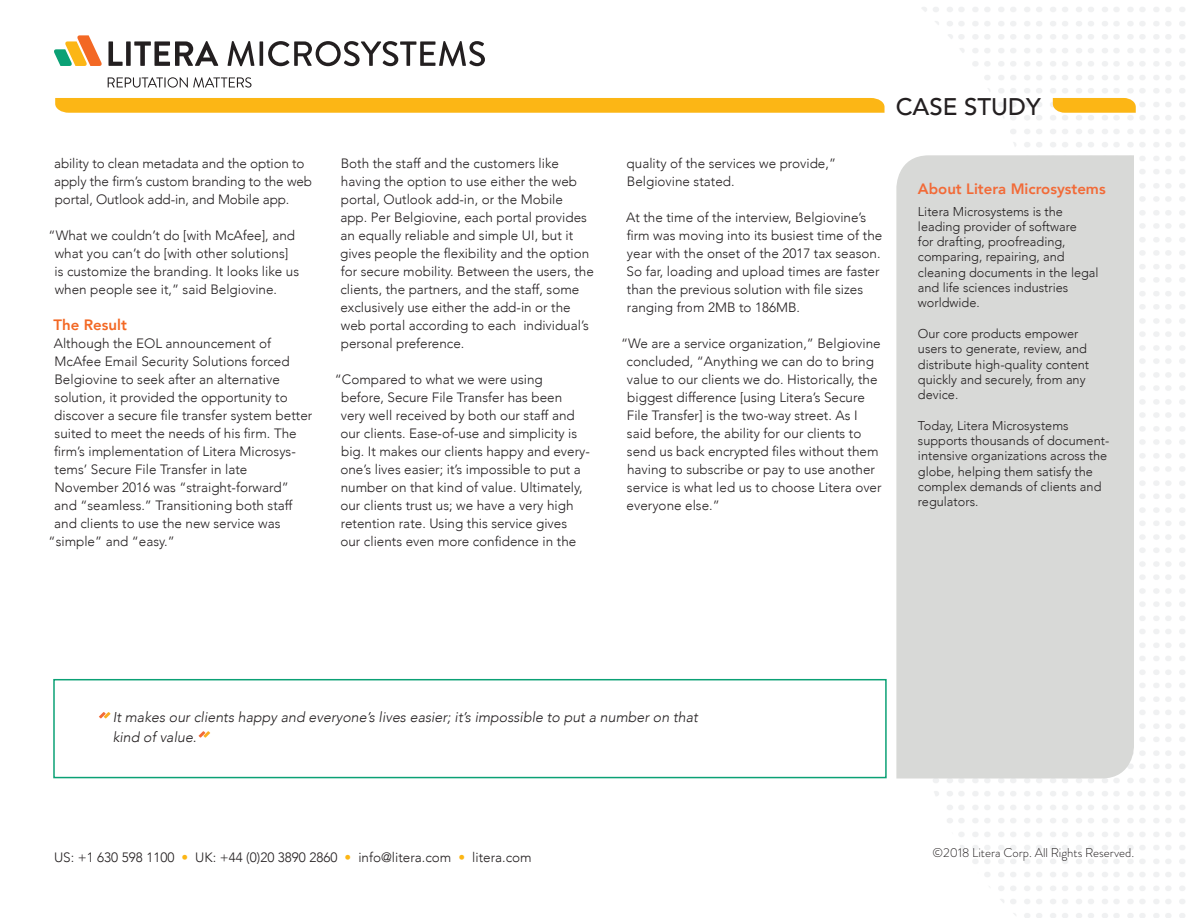
<style>
.page{position:relative;width:1188px;height:918px;background:#fff}
.page>*{position:absolute;margin:0;border:0;box-sizing:border-box;transform-origin:0 0}
.t1{font:500 24px "Avenir";color:#231f20}
.t2{font:800 15px "Avenir";color:#f26a37}
.t3{font:800 15px "Avenir";color:#f36824}
.t4{font:italic 300 14.25px/19.5px "Avenir";color:#231f20}
.t5{font:300 13.5px/18px "Avenir";color:#231f20}
.t6{font:300 12.75px/15.3px "Avenir";color:#231f20}
.t7{font:300 12.75px "Brandon Grotesque";color:#231f20}
.s1{color:#fcb615}
</style>
<div class="page">
<div style="left:896px;top:155px;width:238px;height:623px;background:#d8d9d7"></div>
<svg style="left:55px;top:98px;width:830px;height:15px;background:#fcb71a"></svg>
<svg style="left:1053px;top:98px;width:83px;height:15px"></svg>
<div style="left:53px;top:679px;width:834px;height:99px;border:2px solid #0ba175"></div>
<svg style="left:199px;top:731px;width:11px;height:7px"></svg>
<svg style="left:99px;top:712px;width:12px;height:6px"></svg>
<svg style="left:109px;top:41px;width:14px;height:25px"></svg>
<div style="left:126px;top:41px;width:5px;height:25px;background:#231f20"></div>
<svg style="left:134px;top:41px;width:84px;height:25px"></svg>
<svg style="left:227px;top:41px;width:28px;height:25px"></svg>
<hr style="left:260px;top:41px;width:3px;height:25px;background:#231f20">
<svg style="left:268px;top:41px;width:217px;height:25px"></svg>
<svg style="left:54px;top:35px;width:48px;height:31px"></svg>
<svg style="left:108px;top:77px;width:144px;height:11px"></svg>
<p class="t5" style="left:54px;top:154px;width:259px">ability to clean metadata and the option to apply the firm’s custom branding to the web portal, Outlook add-in, and Mobile app.</p>
<p class="t5" style="left:55px;top:226px;width:246px;text-indent:-6px">“What we couldn’t do [with McAfee], and what you can’t do [with other solutions] is customize the branding. It looks like us when people see it,” said Belgiovine.</p>
<p class="t3" style="left:54px;top:313px;width:75px">The Result</p>
<p class="t5" style="left:54px;top:334px;width:260px">Although the EOL announcement of McAfee Email Security Solutions forced Belgiovine to seek after an alternative solution, it provided the opportunity to discover a secure file transfer system better suited to meet the needs of his firm. The firm’s implementation of Litera Microsys&shy;tems’ Secure File Transfer in late</p>
<p class="t5" style="left:54px;top:478px;width:236px">November 2016 was “straight-forward”</p>
<p class="t5" style="left:54px;top:496px;width:240px">and “seamless.” Transitioning both staff</p>
<p class="t5" style="left:54px;top:514px;width:228px">and clients to use the new service was</p>
<p class="t5" style="left:49px;top:532px;width:128px">“simple” and “easy.”</p>
<p class="t5" style="left:341px;top:154px;width:238px">Both the staff and the customers like having the option to use either the web portal, Outlook add-in, or the Mobile</p>
<p class="t5" style="left:340px;top:208px;width:255px">app. Per Belgiovine, each portal provides an equally reliable and simple UI, but it gives people the flexibility and the option for secure mobility. Between the users, the clients, the partners, and the staff, some exclusively use either the add-in or the web portal according to each individual’s personal preference.</p>
<p class="t5" style="left:340px;top:370px;width:251px;text-indent:-6px">“Compared to what we were using<br>before, Secure File Transfer has been<br>very well received by both our staff and our clients. Ease-of-use and simplicity is big. It makes our clients happy and every&shy;one’s lives easier; it’s impossible to put a number on that kind of value. Ultimately, our clients trust us; we have a very high retention rate. Using this service gives our clients even more confidence in the</p>
<h1 class="t1" style="left:896px;top:86px;width:146px">CASE STUDY</h1>
<p class="t5" style="left:627px;top:154px;width:211px">quality of the services we provide,”<br>Belgiovine stated.</p>
<p class="t5" style="left:626px;top:208px;width:258px">At the time of the interview, Belgiovine’s firm was moving into its busiest time of the year with the onset of the 2017 tax season.<br>So far, loading and upload times are faster than the previous solution with file sizes</p>
<p class="t5" style="left:627px;top:298px;width:175px">ranging from 2MB to 186MB.</p>
<p class="t5" style="left:627px;top:334px;width:257px;text-indent:-6px">“We are a service organization,” Belgiovine concluded, “Anything we can do to bring value to our clients we do. Historically, the biggest difference [using Litera’s Secure File Transfer] is the two-way street. As I said before, the ability for our clients to send us back encrypted files without them having to subscribe or pay to use another service is what led us to choose Litera over everyone else.”</p>
<p class="t2" style="left:918px;top:177px;width:189px">About Litera Microsystems</p>
<p class="t6" style="left:918px;top:204px;width:182px">Litera Microsystems is the leading provider of software<br>for drafting, proofreading, comparing, repairing, and cleaning documents in the legal and life sciences industries worldwide.</p>
<p class="t6" style="left:918px;top:326px;width:173px">Our core products empower users to generate, review, and distribute high-quality content quickly and securely, from any device.</p>
<p class="t6" style="left:918px;top:418px;width:193px">Today, Litera Microsystems supports thousands of document&shy;intensive organizations across the globe, helping them satisfy the complex demands of clients and regulators.</p>
<p class="t4" style="left:113px;top:708px;width:587px">It makes our clients happy and everyone’s lives easier; it’s impossible to put a number on that kind of value.</p>
<p class="t5" style="left:54px;top:848px;width:479px">US: +1 630 598 1100 <span class="s1">•</span> UK: +44 (0)20 3890 2860 <span class="s1">•</span> info@litera.com <span class="s1">•</span> litera.com</p>
<p class="t7" style="left:933px;top:844px;width:203px">©2018 Litera Corp. All Rights Reserved.</p>
</div>
